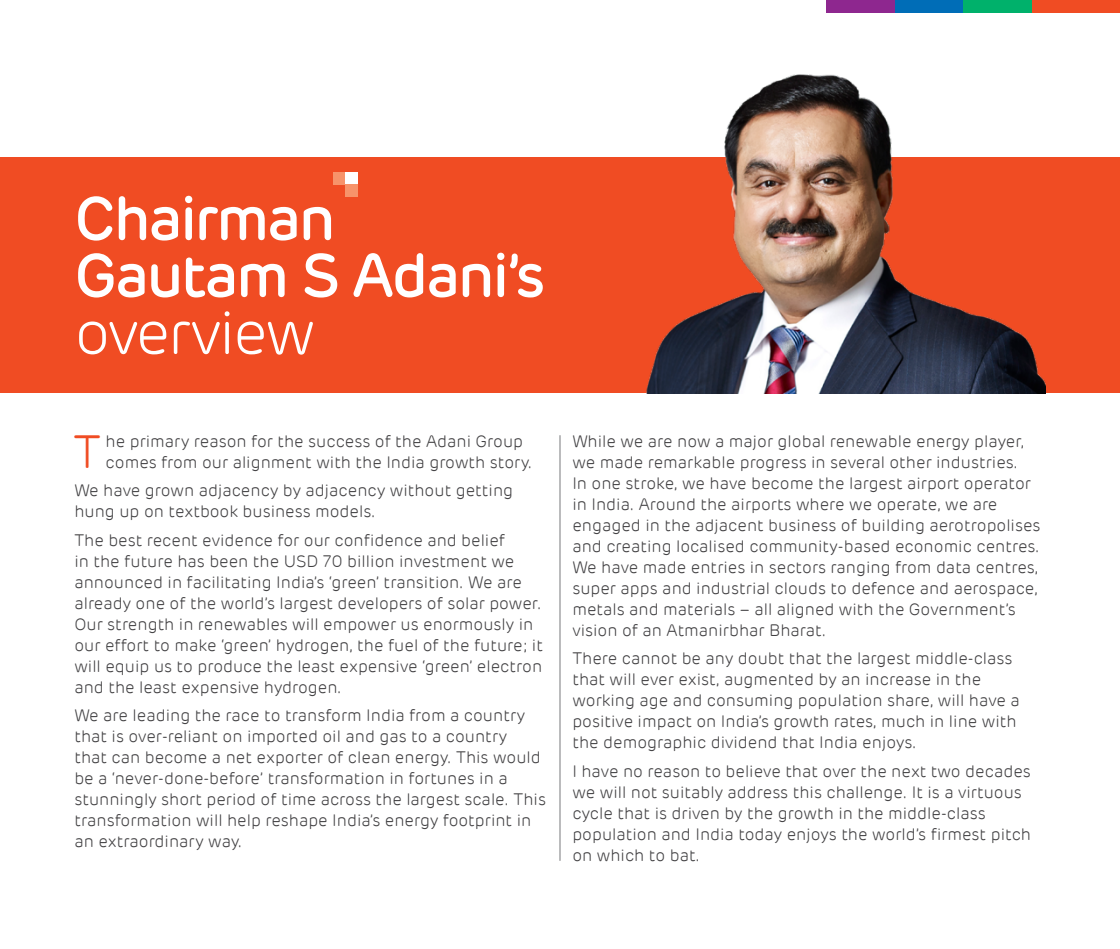
<style>
.page{position:relative;width:1120px;height:949px;background:#fff}
.page>*{position:absolute;margin:0;border:0;box-sizing:border-box;transform-origin:0 0}
.t1{font:500 61.25px/56.9px "Adani";letter-spacing:-.04em;color:#fff}
.t2{font:300 61.25px "Adani";letter-spacing:-.04em;color:#fff}
.t3{font:300 46.46px "Adani";color:#f04c23}
.t4{font:300 16.62px/21px "Adani";color:#414042}
</style>
<div class="page">
<div style="left:0;top:157px;width:1120px;height:236px;background:#f04c23"></div>
<img style="left:646px;top:74px;width:400px;height:319px">
<hr style="left:560px;top:435px;width:1px;height:425px;background:#77787b">
<div style="left:333px;top:172px;width:12px;height:12px;background:#f7936a"></div>
<div style="left:345px;top:172px;width:13px;height:12px;background:#fff"></div>
<div style="left:345px;top:184px;width:13px;height:13px;background:#f7936a"></div>
<div style="left:826px;top:0;width:69px;height:12px;background:#8e278f"></div>
<div style="left:895px;top:0;width:68px;height:12px;background:#006db7"></div>
<div style="left:963px;top:0;width:69px;height:12px;background:#00b16b"></div>
<div style="left:1032px;top:0;width:88px;height:12px;background:#f04c23"></div>
<h1 class="t1" style="left:74px;top:191px;width:472px">Chairman<br>Gautam S Adani’s</h1>
<h1 class="t2" style="left:74px;top:297px;width:242px">overview</h1>
<h2 class="t3" style="left:73px;top:424px;width:29px">T</h2>
<p class="t4" style="left:106px;top:431px;width:428px">he primary reason for the success of the Adani Group comes from our alignment with the India growth story.</p>
<p class="t4" style="left:74px;top:480px;width:440px">We have grown adjacency by adjacency without getting hung up on textbook business models.</p>
<p class="t4" style="left:74px;top:530px;width:470px">The best recent evidence for our confidence and belief<br>in the future has been the USD 70 billion investment we announced in facilitating India’s ‘green’ transition. We are already one of the world’s largest developers of solar power.<br>Our strength in renewables will empower us enormously in our effort to make ‘green’ hydrogen, the fuel of the future; it will equip us to produce the least expensive ‘green’ electron and the least expensive hydrogen.</p>
<p class="t4" style="left:74px;top:705px;width:473px">We are leading the race to transform India from a country that is over-reliant on imported oil and gas to a country<br>that can become a net exporter of clean energy. This would be a ‘never-done-before’ transformation in fortunes in a stunningly short period of time across the largest scale. This transformation will help reshape India’s energy footprint in an extraordinary way.</p>
<p class="t4" style="left:572px;top:431px;width:470px">While we are now a major global renewable energy player, we made remarkable progress in several other industries.<br>In one stroke, we have become the largest airport operator in India. Around the airports where we operate, we are engaged in the adjacent business of building aerotropolises and creating localised community-based economic centres.<br>We have made entries in sectors ranging from data centres, super apps and industrial clouds to defence and aerospace, metals and materials – all aligned with the Government’s vision of an Atmanirbhar Bharat.</p>
<p class="t4" style="left:572px;top:648px;width:449px">There cannot be any doubt that the largest middle-class that will ever exist, augmented by an increase in the working age and consuming population share, will have a positive impact on India’s growth rates, much in line with the demographic dividend that India enjoys.</p>
<p class="t4" style="left:572px;top:761px;width:460px">I have no reason to believe that over the next two decades we will not suitably address this challenge. It is a virtuous cycle that is driven by the growth in the middle-class population and India today enjoys the world’s firmest pitch on which to bat.</p>
</div>
